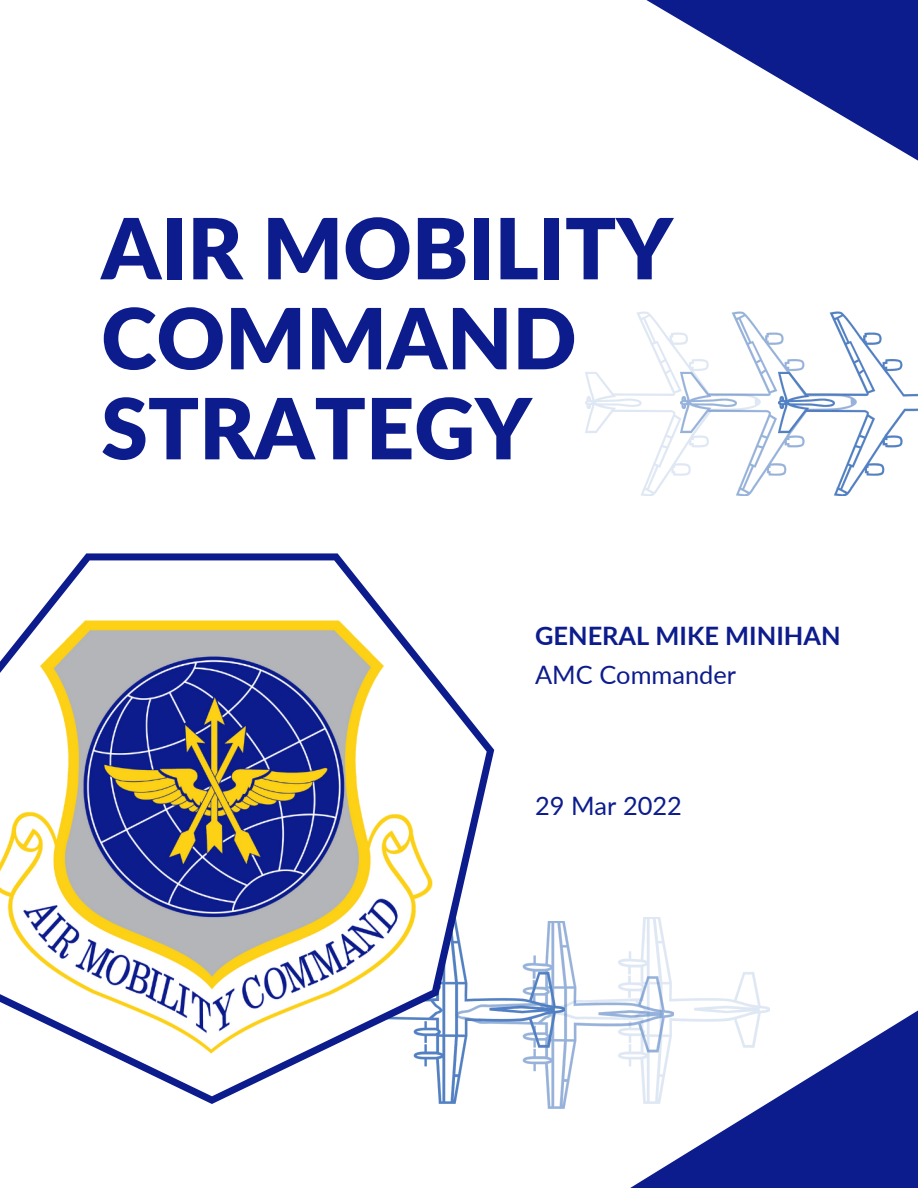
<style>
.page{position:relative;width:918px;height:1188px;background:#fff}
.page>*{position:absolute;margin:0;border:0;box-sizing:border-box;transform-origin:0 0}
.t1{font:900 84.3px "Lato";color:#0d1c8d}
.t2{font:25.35px "Lato";color:#0d1c8d}
.t3{font:700 25.35px "Lato";color:#0d1c8d}
</style>
<div class="page">
<img style="left:856px;top:329px;width:62px;height:154px">
<img style="left:761px;top:312px;width:95px;height:183px">
<img style="left:585px;top:312px;width:176px;height:183px">
<svg style="left:0;top:553px;width:494px;height:551px"></svg>
<svg style="left:498px;top:917px;width:168px;height:192px"></svg>
<svg style="left:646px;top:0;width:272px;height:161px"></svg>
<svg style="left:591px;top:947px;width:327px;height:241px"></svg>
<p class="t1" style="left:101px;top:196px;width:573px">AIR MOBILITY</p>
<p class="t1" style="left:101px;top:286px;width:477px">COMMAND</p>
<p class="t1" style="left:101px;top:376px;width:432px">STRATEGY</p>
<p class="t3" style="left:535px;top:620px;width:307px">GENERAL MIKE MINIHAN</p>
<p class="t2" style="left:535px;top:659px;width:202px">AMC Commander</p>
<p class="t2" style="left:535px;top:790px;width:148px">29 Mar 2022</p>
</div>
